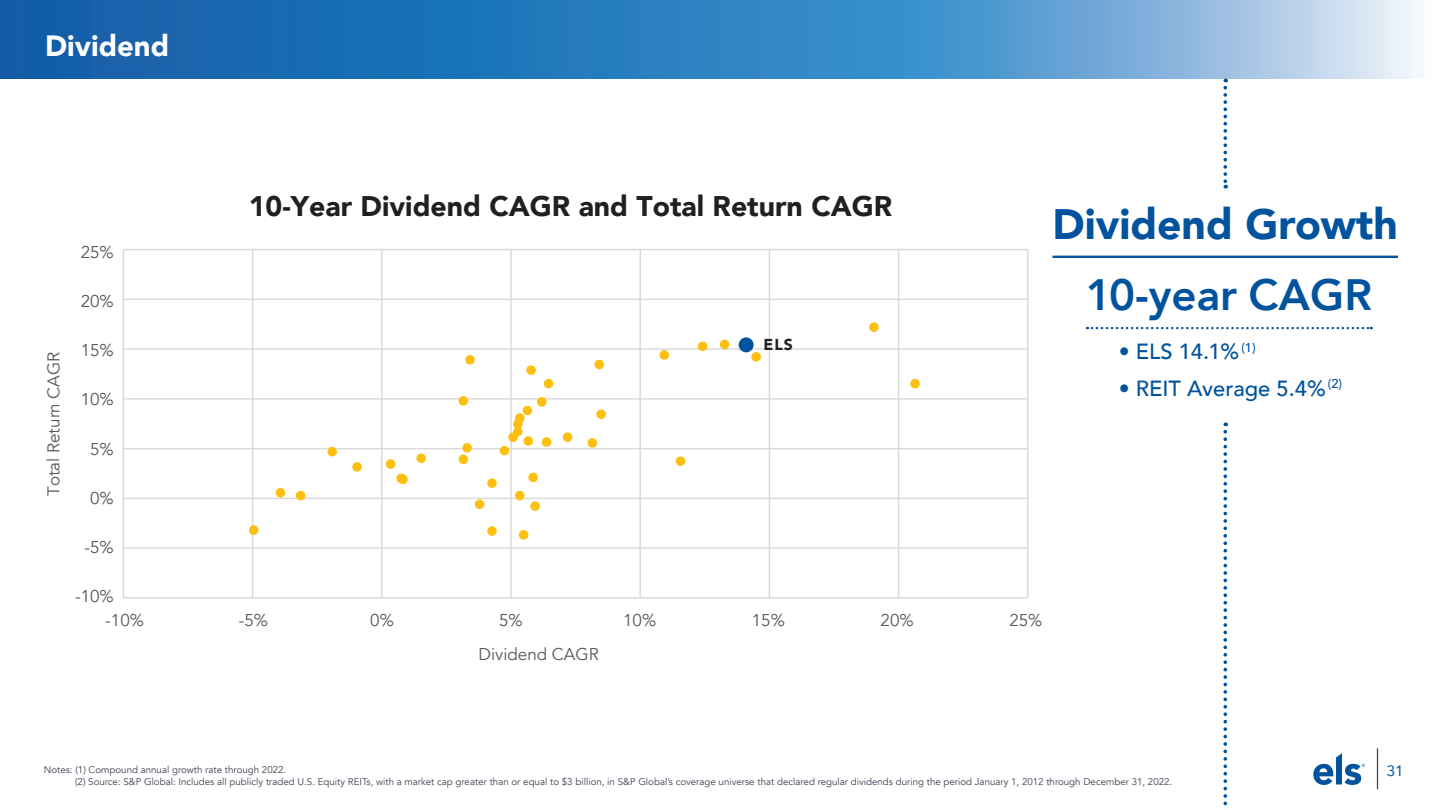
<style>
.page{position:relative;width:1440px;height:810px;background:#fff}
.page>*{position:absolute;margin:0;border:0;box-sizing:border-box;transform-origin:0 0}
.t1{font:800 43.88px "Avenir";color:#01539e}
.t2{font:900 42.5px "Avenir";color:#01539e}
.t3{font:900 29.25px "Avenir";color:#fff}
.t4{font:900 28.38px "Avenir";color:#231f20}
.t5{font:500 21.88px "Avenir";color:#01539e}
.t6{font:17px "Avenir";color:#57585a}
.t7{font:900 15.75px "Avenir";color:#231f20}
.t8{font:15px "Avenir";color:#01539e}
.t9{font:9.75px "Avenir";color:#3b4050}
</style>
<div class="page">
<svg style="left:0;top:0;width:1418px;height:79px;background:#478cc6"></svg>
<svg style="left:1313px;top:753px;width:52px;height:32px"></svg>
<hr style="left:1377px;top:748px;width:1px;height:41px;background:#3b4050">
<hr style="left:123px;top:597px;width:905px;height:2px;background:#d8d9d8">
<hr style="left:123px;top:547px;width:905px;height:2px;background:#d8d9d8">
<hr style="left:123px;top:448px;width:905px;height:1px;background:#d8d9d8">
<hr style="left:123px;top:398px;width:905px;height:2px;background:#d8d9d8">
<hr style="left:123px;top:348px;width:905px;height:2px;background:#d8d9d8">
<hr style="left:123px;top:299px;width:905px;height:1px;background:#d8d9d8">
<hr style="left:123px;top:249px;width:905px;height:1px;background:#d8d9d8">
<hr style="left:123px;top:250px;width:1px;height:348px;background:#d8d9d8">
<hr style="left:252px;top:250px;width:1px;height:348px;background:#d8d9d8">
<hr style="left:510px;top:250px;width:2px;height:348px;background:#d8d9d8">
<hr style="left:640px;top:250px;width:1px;height:348px;background:#d8d9d8">
<hr style="left:769px;top:250px;width:1px;height:348px;background:#d8d9d8">
<hr style="left:898px;top:250px;width:1px;height:348px;background:#d8d9d8">
<hr style="left:1027px;top:250px;width:2px;height:348px;background:#d8d9d8">
<hr style="left:381px;top:250px;width:2px;height:348px;background:#d8d9d8">
<hr style="left:123px;top:498px;width:905px;height:1px;background:#d8d9d8">
<div style="left:910px;top:379px;width:10px;height:9px;background:#fdc011;border-radius:50%"></div>
<div style="left:869px;top:322px;width:10px;height:10px;background:#fdc011;border-radius:50%"></div>
<div style="left:751px;top:352px;width:10px;height:10px;background:#fdc011;border-radius:50%"></div>
<div style="left:720px;top:340px;width:9px;height:9px;background:#fdc011;border-radius:50%"></div>
<div style="left:698px;top:342px;width:9px;height:9px;background:#fdc011;border-radius:50%"></div>
<div style="left:676px;top:456px;width:9px;height:10px;background:#fdc011;border-radius:50%"></div>
<div style="left:660px;top:350px;width:9px;height:10px;background:#fdc011;border-radius:50%"></div>
<div style="left:596px;top:409px;width:10px;height:10px;background:#fdc011;border-radius:50%"></div>
<div style="left:594px;top:360px;width:10px;height:9px;background:#fdc011;border-radius:50%"></div>
<div style="left:563px;top:432px;width:9px;height:10px;background:#fdc011;border-radius:50%"></div>
<div style="left:544px;top:379px;width:9px;height:9px;background:#fdc011;border-radius:50%"></div>
<div style="left:542px;top:437px;width:9px;height:10px;background:#fdc011;border-radius:50%"></div>
<div style="left:537px;top:397px;width:10px;height:10px;background:#fdc011;border-radius:50%"></div>
<div style="left:530px;top:501px;width:10px;height:10px;background:#fdc011;border-radius:50%"></div>
<div style="left:528px;top:473px;width:10px;height:9px;background:#fdc011;border-radius:50%"></div>
<div style="left:523px;top:406px;width:9px;height:9px;background:#fdc011;border-radius:50%"></div>
<div style="left:519px;top:530px;width:9px;height:10px;background:#fdc011;border-radius:50%"></div>
<div style="left:515px;top:491px;width:10px;height:9px;background:#fdc011;border-radius:50%"></div>
<div style="left:515px;top:413px;width:10px;height:10px;background:#fdc011;border-radius:50%"></div>
<div style="left:513px;top:419px;width:10px;height:10px;background:#fdc011;border-radius:50%"></div>
<div style="left:513px;top:427px;width:10px;height:9px;background:#fdc011;border-radius:50%"></div>
<div style="left:508px;top:432px;width:10px;height:10px;background:#fdc011;border-radius:50%"></div>
<div style="left:500px;top:446px;width:9px;height:9px;background:#fdc011;border-radius:50%"></div>
<div style="left:487px;top:526px;width:10px;height:10px;background:#fdc011;border-radius:50%"></div>
<div style="left:487px;top:478px;width:10px;height:10px;background:#fdc011;border-radius:50%"></div>
<div style="left:475px;top:499px;width:9px;height:10px;background:#fdc011;border-radius:50%"></div>
<div style="left:465px;top:355px;width:10px;height:10px;background:#fdc011;border-radius:50%"></div>
<div style="left:462px;top:443px;width:10px;height:10px;background:#fdc011;border-radius:50%"></div>
<div style="left:459px;top:454px;width:9px;height:10px;background:#fdc011;border-radius:50%"></div>
<div style="left:459px;top:396px;width:9px;height:10px;background:#fdc011;border-radius:50%"></div>
<div style="left:416px;top:454px;width:10px;height:9px;background:#fdc011;border-radius:50%"></div>
<svg style="left:398px;top:475px;width:10px;height:9px"></svg>
<div style="left:396px;top:474px;width:10px;height:9px;background:#fdc011;border-radius:50%"></div>
<div style="left:386px;top:459px;width:9px;height:10px;background:#fdc011;border-radius:50%"></div>
<div style="left:352px;top:462px;width:10px;height:10px;background:#fdc011;border-radius:50%"></div>
<div style="left:327px;top:447px;width:10px;height:9px;background:#fdc011;border-radius:50%"></div>
<div style="left:296px;top:491px;width:9px;height:9px;background:#fdc011;border-radius:50%"></div>
<div style="left:276px;top:488px;width:9px;height:10px;background:#fdc011;border-radius:50%"></div>
<div style="left:249px;top:525px;width:9px;height:10px;background:#fdc011;border-radius:50%"></div>
<div style="left:739px;top:337px;width:15px;height:15px;background:#01539e;border-radius:50%"></div>
<div style="left:588px;top:438px;width:9px;height:10px;background:#fdc011;border-radius:50%"></div>
<div style="left:526px;top:365px;width:10px;height:10px;background:#fdc011;border-radius:50%"></div>
<div style="left:523px;top:436px;width:10px;height:10px;background:#fdc011;border-radius:50%"></div>
<hr style="left:1053px;top:256px;width:345px;height:2px;background:#01539e">
<svg style="left:1223px;top:88px;width:4px;height:100px"></svg>
<svg style="left:1223px;top:432px;width:4px;height:378px"></svg>
<svg style="left:1087px;top:327px;width:285px;height:2px"></svg>
<p class="t3" style="left:45px;top:21px;width:126px">Dividend</p>
<p class="t6" style="left:44px;top:496px;width:146px;rotate:-90deg">Total Return CAGR</p>
<p class="t6" style="left:81px;top:242px;width:35px">25%</p>
<p class="t6" style="left:81px;top:291px;width:35px">20%</p>
<p class="t6" style="left:81px;top:340px;width:35px">15%</p>
<p class="t6" style="left:81px;top:389px;width:35px">10%</p>
<p class="t6" style="left:90px;top:439px;width:25px">5%</p>
<p class="t6" style="left:90px;top:488px;width:25px">0%</p>
<p class="t6" style="left:84px;top:537px;width:31px">-5%</p>
<p class="t4" style="left:249px;top:182px;width:645px">10-Year Dividend CAGR and Total Return CAGR</p>
<p class="t7" style="left:764px;top:331px;width:31px">ELS</p>
<p class="t2" style="left:1053px;top:188px;width:347px">Dividend Growth</p>
<p class="t1" style="left:1086px;top:261px;width:288px">10-year CAGR</p>
<p class="t5" style="left:1119px;top:333px;width:138px">• ELS 14.1% <sup>(1)</sup></p>
<p class="t5" style="left:1119px;top:369px;width:225px">• REIT Average 5.4% <sup>(2)</sup></p>
<p class="t6" style="left:75px;top:586px;width:40px">-10%</p>
<p class="t6" style="left:105px;top:610px;width:40px">-10%</p>
<p class="t6" style="left:239px;top:610px;width:31px">-5%</p>
<p class="t6" style="left:370px;top:610px;width:25px">0%</p>
<p class="t6" style="left:499px;top:610px;width:25px">5%</p>
<p class="t6" style="left:623px;top:610px;width:35px">10%</p>
<p class="t6" style="left:752px;top:610px;width:35px">15%</p>
<p class="t6" style="left:881px;top:610px;width:35px">20%</p>
<p class="t6" style="left:1009px;top:610px;width:35px">25%</p>
<p class="t6" style="left:478px;top:644px;width:122px">Dividend CAGR</p>
<p class="t9" style="left:44px;top:764px;width:244px">Notes: (1) Compound annual growth rate through 2022.</p>
<p class="t9" style="left:75px;top:776px;width:1099px">(2) Source: S&amp;P Global: Includes all publicly traded U.S. Equity REITs, with a market cap greater than or equal to $3 billion, in S&amp;P Global’s coverage universe that declared regular dividends during the period January 1, 2012 through December 31, 2022.</p>
<h3 class="t8" style="left:1387px;top:759px;width:18px">31</h3>
</div>
